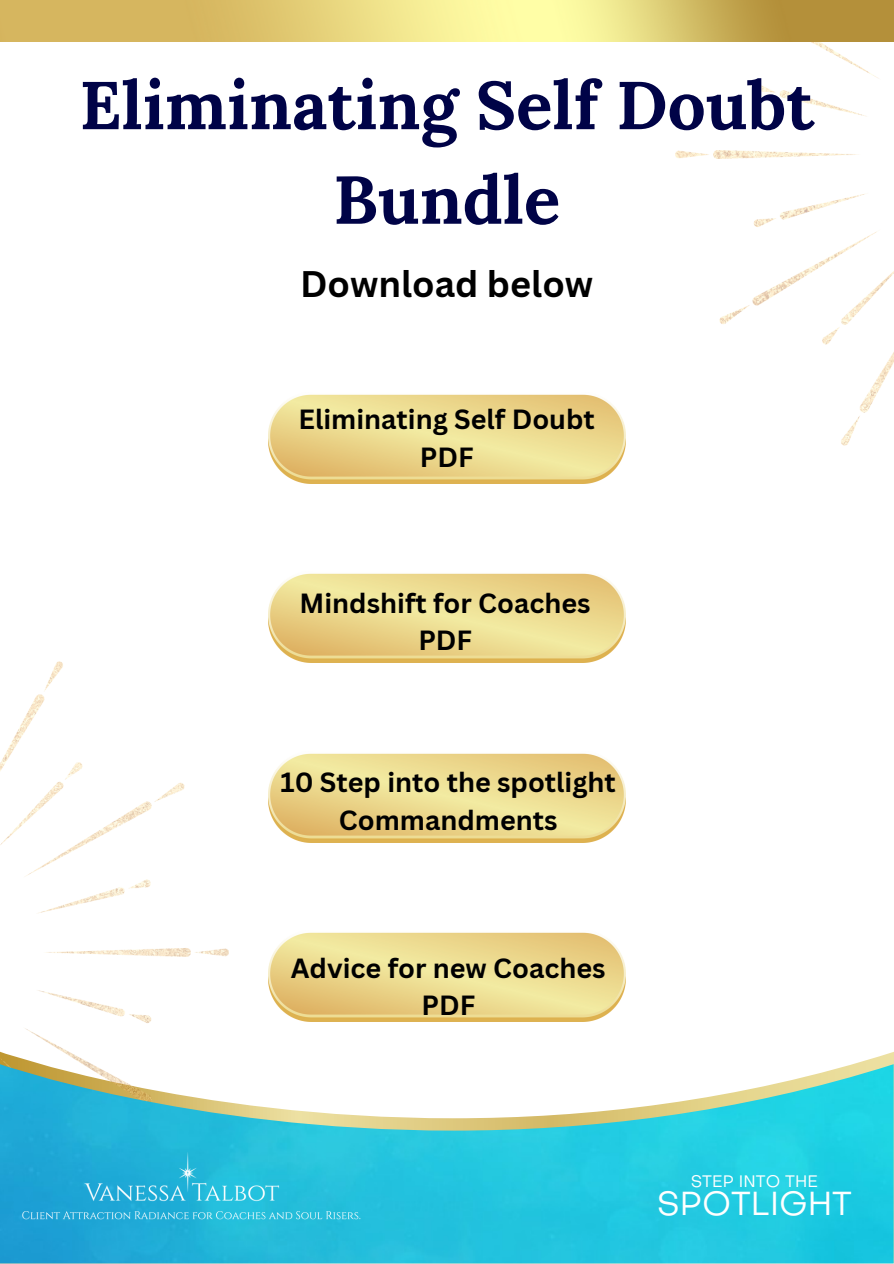
<style>
.page{position:relative;width:894px;height:1264px;background:#fff}
.page>*{position:absolute;margin:0;border:0;box-sizing:border-box;transform-origin:0 0}
.t1{font:700 67.5px/94.5px "Lora";color:#000347;text-align:center}
.t2{font:700 36px "Canva Sans";color:#000}
.t3{font:33px "Objectivity";color:#fff}
.t4{font:700 27px "Canva Sans";color:#000}
.t5{font:16.5px "Objectivity";color:#fff}
</style>
<div class="page">
<img style="left:675px;top:42px;width:218px;height:404px">
<img style="left:0;top:0;width:893px;height:42px">
<img style="left:0;top:661px;width:228px;height:403px">
<img style="left:0;top:1064px;width:893px;height:199px">
<img style="left:17px;top:1145px;width:349px;height:90px">
<img style="left:268px;top:394px;width:356px;height:90px">
<img style="left:268px;top:573px;width:356px;height:90px">
<img style="left:268px;top:753px;width:356px;height:89px">
<img style="left:268px;top:932px;width:356px;height:89px">
<p class="t1" style="left:79px;top:57px;width:736px">Eliminating Self Doubt<br>Bundle</p>
<p class="t2" style="left:300px;top:258px;width:294px">Download below</p>
<p class="t4" style="left:298px;top:400px;width:298px">Eliminating Self Doubt</p>
<p class="t4" style="left:420px;top:438px;width:55px">PDF</p>
<p class="t4" style="left:299px;top:584px;width:292px">Mindshift for Coaches</p>
<p class="t4" style="left:418px;top:621px;width:55px">PDF</p>
<p class="t4" style="left:280px;top:763px;width:337px">10 Step into the spotlight</p>
<p class="t4" style="left:339px;top:800px;width:220px">Commandments</p>
<p class="t4" style="left:291px;top:949px;width:316px">Advice for new Coaches</p>
<p class="t4" style="left:421px;top:986px;width:55px">PDF</p>
<p class="t5" style="left:690px;top:1174px;width:129px">STEP INTO THE</p>
<p class="t3" style="left:656px;top:1190px;width:197px">SPOTLIGHT</p>
</div>
